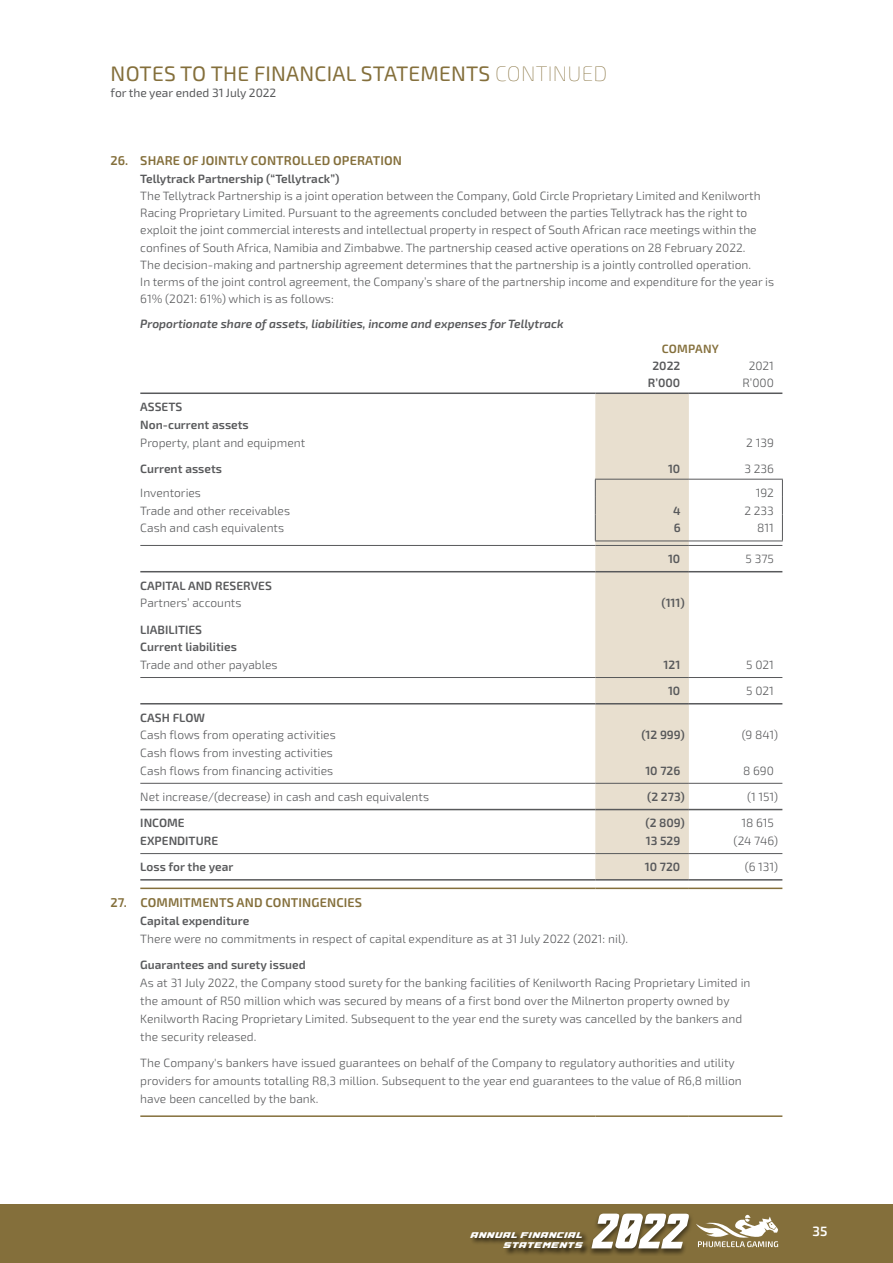
<style>
.page{position:relative;width:893px;height:1263px;background:#fff}
.page>*{position:absolute;margin:0;border:0;box-sizing:border-box;transform-origin:0 0}
.t1{font:21px "Exo 2.0";letter-spacing:.01em;color:#846f3b}
.t2{font:600 13.5px "Exo 2.0";color:#fff}
.t3{font:600 12.75px "Exo 2.0";letter-spacing:.01em;color:#846f3b}
.t4{font:300 12px/17.2px "Exo 2.0";color:#58595b}
.t5{font:600 12px/17.7px "Exo 2.0";color:#58595b}
.t6{font:italic 600 12px "Exo 2.0";color:#58595b}
.t7{font:12px "Exo 2.0";color:#58595b}
.t8{font:600 12px "Exo 2.0";letter-spacing:.02em;color:#846f3b}
.t9{font:9.3px "A4 SPEED Bold";letter-spacing:.06em;color:#fff}
.s1{font-weight:100}
</style>
<div class="page">
<div style="left:595px;top:394px;width:94px;height:485px;background:#e8dfcf"></div>
<hr style="left:140px;top:392px;width:455px;height:2px;background:#58595b">
<hr style="left:595px;top:392px;width:94px;height:2px;background:#58595b">
<hr style="left:689px;top:392px;width:93px;height:2px;background:#58595b">
<hr style="left:140px;top:545px;width:455px;height:1px;background:#58595b">
<hr style="left:595px;top:545px;width:94px;height:1px;background:#58595b">
<hr style="left:689px;top:545px;width:93px;height:1px;background:#58595b">
<hr style="left:140px;top:571px;width:455px;height:1px;background:#58595b">
<hr style="left:595px;top:571px;width:94px;height:1px;background:#58595b">
<hr style="left:689px;top:571px;width:93px;height:1px;background:#58595b">
<hr style="left:140px;top:887px;width:455px;height:2px;background:#846f3b">
<hr style="left:595px;top:887px;width:94px;height:2px;background:#846f3b">
<hr style="left:689px;top:887px;width:93px;height:2px;background:#846f3b">
<hr style="left:595px;top:479px;width:94px;height:1px;background:#58595b">
<hr style="left:689px;top:479px;width:94px;height:1px;background:#58595b">
<svg style="left:782px;top:479px;width:1px;height:62px"></svg>
<hr style="left:140px;top:677px;width:455px;height:1px;background:#58595b">
<hr style="left:595px;top:677px;width:94px;height:1px;background:#58595b">
<hr style="left:689px;top:677px;width:93px;height:1px;background:#58595b">
<hr style="left:140px;top:783px;width:455px;height:1px;background:#58595b">
<hr style="left:595px;top:783px;width:94px;height:1px;background:#58595b">
<hr style="left:689px;top:783px;width:93px;height:1px;background:#58595b">
<hr style="left:140px;top:853px;width:455px;height:1px;background:#58595b">
<hr style="left:595px;top:853px;width:94px;height:1px;background:#58595b">
<hr style="left:689px;top:853px;width:93px;height:1px;background:#58595b">
<hr style="left:140px;top:809px;width:455px;height:1px;background:#58595b">
<hr style="left:595px;top:809px;width:94px;height:1px;background:#58595b">
<hr style="left:689px;top:809px;width:93px;height:1px;background:#58595b">
<hr style="left:595px;top:703px;width:94px;height:1px;background:#58595b">
<hr style="left:689px;top:703px;width:93px;height:1px;background:#58595b">
<svg style="left:595px;top:479px;width:1px;height:62px"></svg>
<hr style="left:595px;top:541px;width:94px;height:1px;background:#58595b">
<hr style="left:689px;top:541px;width:94px;height:1px;background:#58595b">
<hr style="left:140px;top:879px;width:455px;height:1px;background:#58595b">
<hr style="left:595px;top:879px;width:94px;height:1px;background:#58595b">
<hr style="left:689px;top:879px;width:93px;height:1px;background:#58595b">
<hr style="left:140px;top:703px;width:455px;height:1px;background:#58595b">
<hr style="left:140px;top:1115px;width:455px;height:2px;background:#846f3b">
<hr style="left:595px;top:1115px;width:94px;height:2px;background:#846f3b">
<hr style="left:689px;top:1115px;width:93px;height:2px;background:#846f3b">
<div style="left:0;top:1204px;width:893px;height:59px;background:#846f3b"></div>
<svg style="left:696px;top:1215px;width:82px;height:32px"></svg>
<div style="left:587px;top:1212px;width:83px;height:44px;background:#000;opacity:.53"></div>
<div style="left:657px;top:1212px;width:37px;height:44px;background:#000;opacity:.53"></div>
<svg style="left:591px;top:1213px;width:98px;height:35px"></svg>
<div style="left:469px;top:1230px;width:121px;height:26px;background:#000;opacity:.75"></div>
<h1 class="t1" style="left:111px;top:61px;width:498px">NOTES TO THE FINANCIAL STATEMENTS <span class="s1">CONTINUED</span></h1>
<p class="t7" style="left:111px;top:86px;width:167px">for the year ended 31 July 2022</p>
<p class="t3" style="left:111px;top:153px;width:293px">26. SHARE OF JOINTLY CONTROLLED OPERATION</p>
<p class="t5" style="left:140px;top:170px;width:201px">Tellytrack Partnership (“Tellytrack”)</p>
<p class="t4" style="left:140px;top:187px;width:635px">The Tellytrack Partnership is a joint operation between the Company, Gold Circle Proprietary Limited and Kenilworth Racing Proprietary Limited. Pursuant to the agreements concluded between the parties Tellytrack has the right to exploit the joint commercial interests and intellectual property in respect of South African race meetings within the confines of South Africa, Namibia and Zimbabwe. The partnership ceased active operations on 28 February 2022.<br>The decision-making and partnership agreement determines that the partnership is a jointly controlled operation.<br>In terms of the joint control agreement, the Company’s share of the partnership income and expenditure for the year is 61% (2021: 61%) which is as follows:</p>
<p class="t6" style="left:140px;top:316px;width:425px">Proportionate share of assets, liabilities, income and expenses for Tellytrack</p>
<p class="t8" style="left:662px;top:342px;width:59px">COMPANY</p>
<p class="t5" style="left:652px;top:357px;width:29px">2022</p>
<p class="t4" style="left:749px;top:357px;width:27px">2021</p>
<p class="t5" style="left:648px;top:374px;width:34px">R’000</p>
<p class="t4" style="left:743px;top:374px;width:33px">R’000</p>
<p class="t5" style="left:140px;top:398px;width:110px">ASSETS<br>Non-current assets</p>
<p class="t4" style="left:140px;top:434px;width:166px">Property, plant and equipment</p>
<p class="t4" style="left:746px;top:434px;width:29px">2 139</p>
<p class="t5" style="left:140px;top:460px;width:83px">Current assets</p>
<p class="t5" style="left:668px;top:460px;width:14px">10</p>
<p class="t4" style="left:744px;top:460px;width:31px">3 236</p>
<p class="t4" style="left:140px;top:484px;width:62px">Inventories</p>
<p class="t4" style="left:756px;top:484px;width:20px">192</p>
<p class="t4" style="left:140px;top:502px;width:151px">Trade and other receivables</p>
<p class="t5" style="left:673px;top:502px;width:9px">4</p>
<p class="t4" style="left:744px;top:502px;width:31px">2 233</p>
<p class="t4" style="left:140px;top:520px;width:145px">Cash and cash equivalents</p>
<p class="t5" style="left:674px;top:520px;width:8px">6</p>
<p class="t4" style="left:757px;top:520px;width:18px">811</p>
<p class="t5" style="left:668px;top:550px;width:14px">10</p>
<p class="t4" style="left:746px;top:551px;width:30px">5 375</p>
<p class="t5" style="left:140px;top:577px;width:133px">CAPITAL AND RESERVES</p>
<p class="t4" style="left:140px;top:595px;width:103px">Partners’ accounts</p>
<p class="t5" style="left:662px;top:594px;width:25px">(111)</p>
<p class="t5" style="left:140px;top:621px;width:98px">LIABILITIES<br>Current liabilities</p>
<p class="t4" style="left:140px;top:656px;width:139px">Trade and other payables</p>
<p class="t5" style="left:664px;top:656px;width:18px">121</p>
<p class="t4" style="left:746px;top:656px;width:29px">5 021</p>
<p class="t5" style="left:668px;top:682px;width:14px">10</p>
<p class="t4" style="left:746px;top:683px;width:29px">5 021</p>
<p class="t5" style="left:140px;top:709px;width:66px">CASH FLOW</p>
<p class="t4" style="left:140px;top:727px;width:197px">Cash flows from operating activities</p>
<p class="t5" style="left:641px;top:726px;width:45px">(12 999)</p>
<p class="t4" style="left:742px;top:727px;width:38px">(9 841)</p>
<p class="t4" style="left:140px;top:744px;width:194px;line-height:17.7px">Cash flows from investing activities<br>Cash flows from financing activities</p>
<p class="t5" style="left:645px;top:762px;width:37px">10 726</p>
<p class="t4" style="left:743px;top:762px;width:32px">8 690</p>
<p class="t4" style="left:140px;top:788px;width:290px">Net increase/(decrease) in cash and cash equivalents</p>
<p class="t5" style="left:647px;top:788px;width:39px">(2 273)</p>
<p class="t4" style="left:747px;top:788px;width:33px">(1 151)</p>
<p class="t5" style="left:140px;top:814px;width:46px">INCOME</p>
<p class="t5" style="left:645px;top:814px;width:41px">(2 809)</p>
<p class="t4" style="left:741px;top:815px;width:34px">18 615</p>
<p class="t5" style="left:140px;top:832px;width:79px">EXPENDITURE</p>
<p class="t5" style="left:646px;top:832px;width:36px">13 529</p>
<p class="t4" style="left:734px;top:832px;width:46px">(24 746)</p>
<p class="t5" style="left:140px;top:858px;width:95px">Loss for the year</p>
<p class="t5" style="left:645px;top:858px;width:37px">10 720</p>
<p class="t4" style="left:745px;top:859px;width:35px">(6 131)</p>
<p class="t3" style="left:111px;top:895px;width:253px">27. COMMITMENTS AND CONTINGENCIES</p>
<p class="t5" style="left:140px;top:912px;width:111px">Capital expenditure</p>
<p class="t4" style="left:140px;top:930px;width:489px">There were no commitments in respect of capital expenditure as at 31 July 2022 (2021: nil).</p>
<p class="t5" style="left:140px;top:956px;width:167px">Guarantees and surety issued</p>
<p class="t4" style="left:140px;top:974px;width:612px;line-height:18px">As at 31 July 2022, the Company stood surety for the banking facilities of Kenilworth Racing Proprietary Limited in the amount of R50 million which was secured by means of a first bond over the Milnerton property owned by Kenilworth Racing Proprietary Limited. Subsequent to the year end the surety was cancelled by the bankers and the security released.</p>
<p class="t4" style="left:140px;top:1054px;width:603px;line-height:18px">The Company's bankers have issued guarantees on behalf of the Company to regulatory authorities and utility providers for amounts totalling R8,3 million. Subsequent to the year end guarantees to the value of R6,8 million have been cancelled by the bank.</p>
<p class="t9" style="left:471px;top:1229px;width:113px">ANNUAL FINANCIAL</p>
<p class="t2" style="left:812px;top:1223px;width:17px">35</p>
<p class="t9" style="left:504px;top:1240px;width:80px">STATEMENTS</p>
</div>
